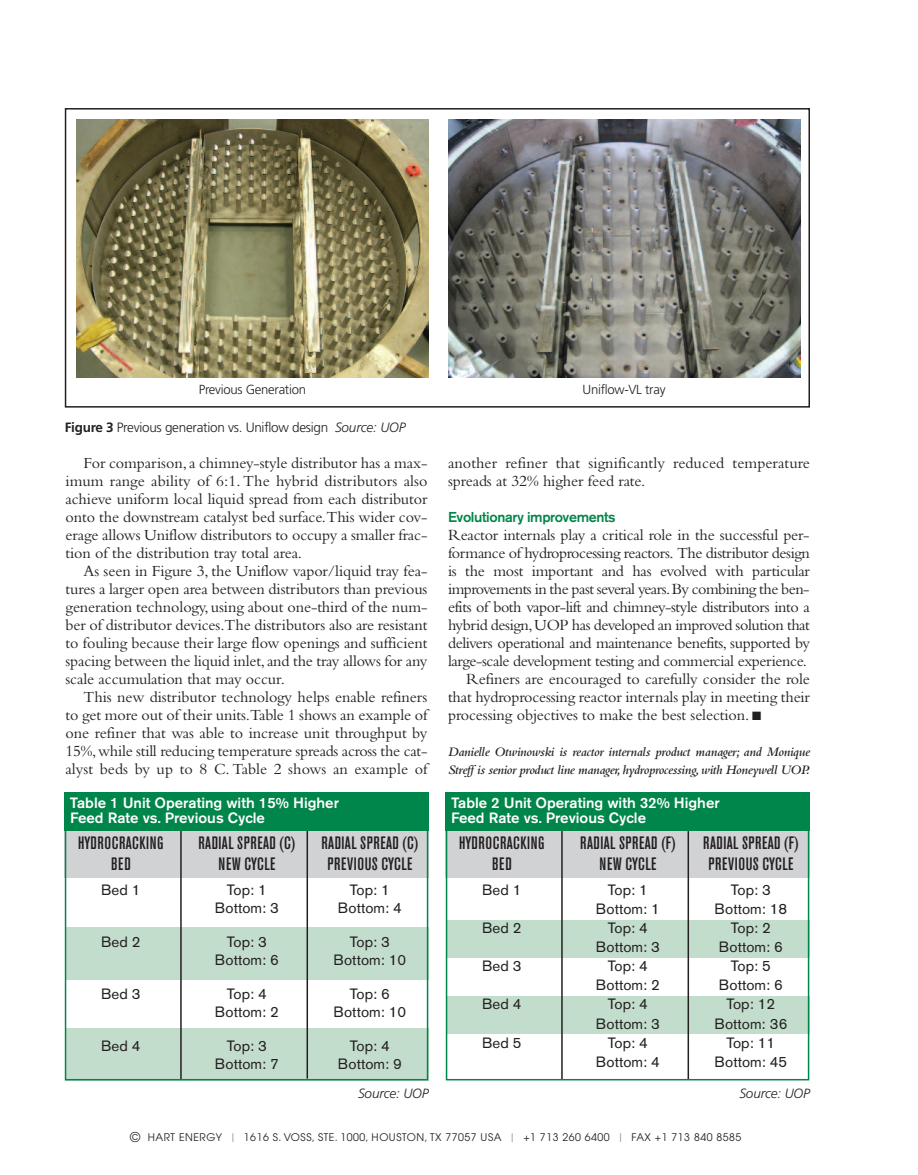
<style>
.page{position:relative;width:918px;height:1175px;background:#fff}
.page>*{position:absolute;margin:0;border:0;box-sizing:border-box;transform-origin:0 0}
.t1{font:500 condensed 17.85px "Akzidenz Grotesk BE";letter-spacing:.03em;color:#231f20}
.t2{font:16.2px/18px "Bembo";letter-spacing:-.015em;color:#231f20;text-align:justify}
.t3{font:16.2px/18px "Bembo";letter-spacing:.005em;color:#231f20}
.t4{font:16.2px "Bembo";letter-spacing:-.035em;color:#231f20}
.t5{font:14.85px "Akzidenz Grotesk BE";color:#231f20}
.t6{font:500 14.85px/14.9px "Akzidenz Grotesk BE";color:#fff}
.t7{font:500 14.25px "Akzidenz Grotesk BE";letter-spacing:-.025em;color:#00854a}
.t8{font:italic 600 13.5px/18px "Bembo";letter-spacing:-.02em;color:#231f20}
.t9{font:300 13.5px "Frutiger";letter-spacing:-.02em;color:#231f20}
.t10{font:italic 300 13.35px "Frutiger";letter-spacing:-.01em;color:#231f20}
.t11{font:300 13.05px "Frutiger";letter-spacing:-.02em;color:#231f20}
.t12{font:10.5px "Avant Garde";letter-spacing:.05em;color:#231f20}
.s1{font-weight:700}
.s2{font-style:italic}
.s3{font-size:13.5px}
.s4{color:#939598}
</style>
<div class="page">
<div style="left:65px;top:927px;width:363px;height:52px;background:#c3ddcd"></div>
<div style="left:65px;top:1028px;width:363px;height:52px;background:#c3ddcd"></div>
<div style="left:446px;top:995px;width:363px;height:38px;background:#c3ddcd"></div>
<div style="left:65px;top:108px;width:745px;height:299px;border:2px solid #231f20"></div>
<img style="left:77px;top:120px;width:351px;height:257px">
<img style="left:448px;top:120px;width:352px;height:257px">
<div style="left:446px;top:792px;width:364px;height:39px;background:#00854a"></div>
<div style="left:446px;top:831px;width:364px;height:46px;background:#d1d2d4"></div>
<div style="left:446px;top:920px;width:363px;height:37px;background:#c3ddcd"></div>
<hr style="left:688px;top:831px;width:1px;height:248px;background:#231f20">
<hr style="left:561px;top:831px;width:2px;height:248px;background:#231f20">
<div style="left:446px;top:792px;width:363px;height:288px;border:2px solid #00854a"></div>
<div style="left:65px;top:792px;width:364px;height:39px;background:#00854a"></div>
<div style="left:65px;top:831px;width:364px;height:46px;background:#d1d2d4"></div>
<hr style="left:307px;top:831px;width:1px;height:247px;background:#231f20">
<hr style="left:180px;top:831px;width:2px;height:248px;background:#231f20">
<div style="left:65px;top:792px;width:363px;height:288px;border:2px solid #00854a"></div>
<p class="t11" style="left:199px;top:384px;width:109px">Previous Generation</p>
<p class="t11" style="left:583px;top:384px;width:84px">Uniflow-VL tray</p>
<p class="t9" style="left:65px;top:422px;width:342px"><span class="s1">Figure 3</span> Previous generation vs. Uniflow design <span class="s2">Source: UOP</span></p>
<p class="t2" style="left:66px;top:456px;width:363px;text-indent:18px">For comparison,a chimney-style distributor has a max&shy;imum range ability of 6:1. The hybrid distributors also achieve uniform local liquid spread from each distributor onto the downstream catalyst bed surface.This wider cov&shy;erage allows Uniflow distributors to occupy a smaller frac&shy;tion of the distribution tray total area.</p>
<p class="t2" style="left:66px;top:564px;width:363px;text-indent:18px">As seen in Figure 3, the Uniflow vapor/liquid tray fea&shy;tures a larger open area between distributors than previous generation technology, using about one-third of the num&shy;ber of distributor devices.The distributors also are resistant to fouling because their large flow openings and sufficient spacing between the liquid inlet,and the tray allows for any scale accumulation that may occur.</p>
<p class="t2" style="left:66px;top:690px;width:363px;text-indent:18px">This new distributor technology helps enable refiners to get more out of their units.Table 1 shows an example of one refiner that was able to increase unit throughput by 15%,while still reducing temperature spreads across the cat&shy;alyst beds by up to 8 C. Table 2 shows an example of</p>
<p class="t6" style="left:70px;top:796px;width:271px">Table 1 Unit Operating with 15% Higher<br>Feed Rate vs. Previous Cycle</p>
<p class="t1" style="left:78px;top:836px;width:87px">HYDROCRACKING</p>
<p class="t1" style="left:199px;top:836px;width:98px">RADIAL SPREAD (C)</p>
<p class="t1" style="left:322px;top:836px;width:98px">RADIAL SPREAD (C)</p>
<p class="t1" style="left:111px;top:857px;width:21px">BED</p>
<p class="t1" style="left:219px;top:857px;width:58px">NEW CYCLE</p>
<p class="t1" style="left:327px;top:857px;width:86px">PREVIOUS CYCLE</p>
<p class="t5" style="left:101px;top:884px;width:41px">Bed 1</p>
<p class="t5" style="left:227px;top:884px;width:41px">Top: 1</p>
<p class="t5" style="left:350px;top:884px;width:41px">Top: 1</p>
<p class="t5" style="left:215px;top:902px;width:66px">Bottom: 3</p>
<p class="t5" style="left:338px;top:902px;width:66px">Bottom: 4</p>
<p class="t5" style="left:101px;top:936px;width:41px">Bed 2</p>
<p class="t5" style="left:227px;top:936px;width:41px">Top: 3</p>
<p class="t5" style="left:350px;top:936px;width:41px">Top: 3</p>
<p class="t5" style="left:215px;top:954px;width:66px">Bottom: 6</p>
<p class="t5" style="left:334px;top:954px;width:74px">Bottom: 10</p>
<p class="t5" style="left:101px;top:988px;width:41px">Bed 3</p>
<p class="t5" style="left:227px;top:988px;width:41px">Top: 4</p>
<p class="t5" style="left:350px;top:988px;width:41px">Top: 6</p>
<p class="t5" style="left:215px;top:1006px;width:66px">Bottom: 2</p>
<p class="t5" style="left:334px;top:1006px;width:74px">Bottom: 10</p>
<p class="t5" style="left:101px;top:1040px;width:41px">Bed 4</p>
<p class="t5" style="left:227px;top:1040px;width:41px">Top: 3</p>
<p class="t5" style="left:350px;top:1040px;width:41px">Top: 4</p>
<p class="t5" style="left:215px;top:1058px;width:66px">Bottom: 7</p>
<p class="t5" style="left:338px;top:1058px;width:66px">Bottom: 9</p>
<p class="t3" style="left:448px;top:456px;width:363px">another refiner that significantly reduced temperature spreads at 32% higher feed rate.</p>
<p class="t7" style="left:448px;top:512px;width:169px">Evolutionary improvements</p>
<p class="t2" style="left:448px;top:528px;width:363px">Reactor internals play a critical role in the successful per-</p>
<p class="t2" style="left:448px;top:546px;width:363px">formance of hydroprocessing reactors. The distributor design</p>
<p class="t2" style="left:448px;top:564px;width:363px">is the most important and has evolved with particular</p>
<p class="t4" style="left:448px;top:583px;width:363px">improvements in the past several years.By combining the ben-</p>
<p class="t2" style="left:448px;top:600px;width:363px">efits of both vapor-lift and chimney-style distributors into a</p>
<p class="t2" style="left:448px;top:618px;width:363px">hybrid design,UOP has developed an improved solution that</p>
<p class="t2" style="left:448px;top:636px;width:363px">delivers operational and maintenance benefits, supported by</p>
<p class="t2" style="left:448px;top:654px;width:361px">large-scale development testing and commercial experience.</p>
<p class="t2" style="left:466px;top:672px;width:345px">Refiners are encouraged to carefully consider the role</p>
<p class="t2" style="left:448px;top:690px;width:363px">that hydroprocessing reactor internals play in meeting their</p>
<p class="t2" style="left:448px;top:708px;width:315px">processing objectives to make the best selection. ■</p>
<p class="t8" style="left:448px;top:744px;width:363px">Danielle Otwinowski is reactor internals product manager; and Monique<br>Streff is senior product line manager, hydroprocessing, with Honeywell UOP.</p>
<p class="t6" style="left:451px;top:796px;width:270px">Table 2 Unit Operating with 32% Higher<br>Feed Rate vs. Previous Cycle</p>
<p class="t1" style="left:459px;top:836px;width:87px">HYDROCRACKING</p>
<p class="t1" style="left:580px;top:836px;width:97px">RADIAL SPREAD (F)</p>
<p class="t1" style="left:703px;top:836px;width:97px">RADIAL SPREAD (F)</p>
<p class="t1" style="left:492px;top:857px;width:21px">BED</p>
<p class="t1" style="left:600px;top:857px;width:58px">NEW CYCLE</p>
<p class="t1" style="left:708px;top:857px;width:86px">PREVIOUS CYCLE</p>
<p class="t5" style="left:482px;top:885px;width:41px">Bed 1</p>
<p class="t5" style="left:608px;top:885px;width:41px">Top: 1</p>
<p class="t5" style="left:731px;top:885px;width:41px">Top: 3</p>
<p class="t5" style="left:596px;top:904px;width:66px">Bottom: 1</p>
<p class="t5" style="left:715px;top:904px;width:74px">Bottom: 18</p>
<p class="t5" style="left:482px;top:923px;width:41px">Bed 2</p>
<p class="t5" style="left:608px;top:923px;width:41px">Top: 4</p>
<p class="t5" style="left:731px;top:923px;width:41px">Top: 2</p>
<p class="t5" style="left:596px;top:942px;width:66px">Bottom: 3</p>
<p class="t5" style="left:719px;top:942px;width:66px">Bottom: 6</p>
<p class="t5" style="left:482px;top:961px;width:41px">Bed 3</p>
<p class="t5" style="left:608px;top:961px;width:41px">Top: 4</p>
<p class="t5" style="left:731px;top:961px;width:41px">Top: 5</p>
<p class="t5" style="left:596px;top:980px;width:66px">Bottom: 2</p>
<p class="t5" style="left:719px;top:980px;width:66px">Bottom: 6</p>
<p class="t5" style="left:482px;top:999px;width:41px">Bed 4</p>
<p class="t5" style="left:608px;top:999px;width:41px">Top: 4</p>
<p class="t5" style="left:727px;top:999px;width:50px">Top: 12</p>
<p class="t5" style="left:596px;top:1018px;width:66px">Bottom: 3</p>
<p class="t5" style="left:714px;top:1018px;width:75px">Bottom: 36</p>
<p class="t5" style="left:482px;top:1037px;width:41px">Bed 5</p>
<p class="t5" style="left:608px;top:1037px;width:41px">Top: 4</p>
<p class="t5" style="left:727px;top:1037px;width:50px">Top: 11</p>
<p class="t5" style="left:596px;top:1056px;width:66px">Bottom: 4</p>
<p class="t5" style="left:715px;top:1056px;width:74px">Bottom: 45</p>
<p class="t10" style="left:358px;top:1088px;width:72px">Source: UOP</p>
<p class="t10" style="left:739px;top:1088px;width:72px">Source: UOP</p>
<p class="t12" style="left:130px;top:1133px;width:613px"><span class="s3">©</span> HART ENERGY <span class="s4">|</span> 1616 S. VOSS, STE. 1000, HOUSTON, TX 77057 USA <span class="s4">|</span> +1 713 260 6400 <span class="s4">|</span> FAX +1 713 840 8585</p>
</div>
